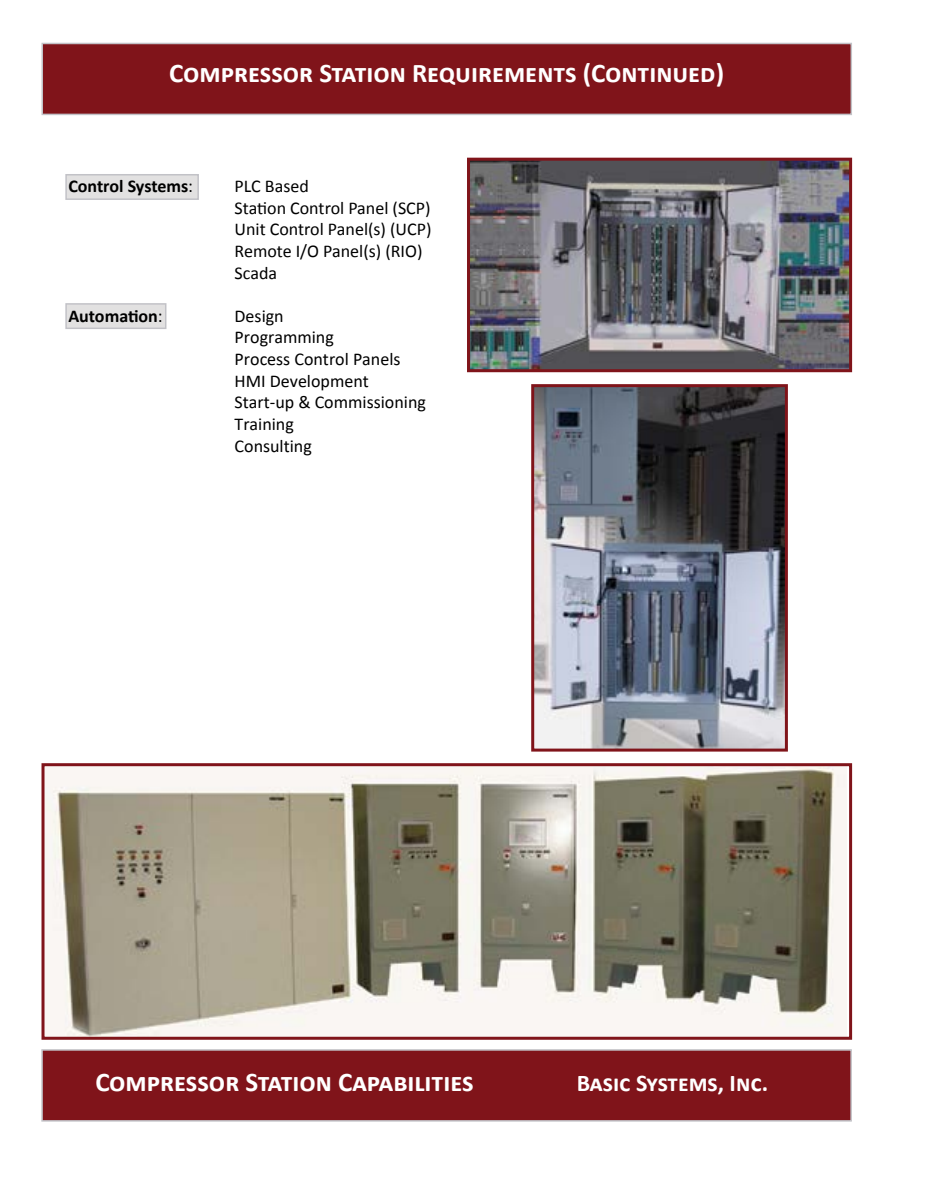
<style>
.page{position:relative;width:928px;height:1183px;background:#fff}
.page>*{position:absolute;margin:0;border:0;box-sizing:border-box;transform-origin:0 0}
.t1{font:700 27px "Calibri";color:#fff}
.t2{font:700 24px "Calibri";color:#fff}
.t3{font:18px/21.6px "Calibri";color:#000}
.t4{font:700 18px "Calibri";letter-spacing:-.005em;color:#000}
.s1{font-weight:400}
</style>
<div class="page">
<div style="left:41px;top:43px;width:810px;height:72px;background:#80141a;border:2px solid #c2c2c7"></div>
<div style="left:65px;top:174px;width:134px;height:26px;background:#e2e1e1;border:2px solid #c2c2c7"></div>
<div style="left:41px;top:1048px;width:810px;height:73px;background:#80141a;border:2px solid #c2c2c7"></div>
<img style="left:45px;top:767px;width:801px;height:268px">
<div style="left:41px;top:763px;width:810px;height:276px;border:3px solid #80141a"></div>
<img style="left:471px;top:162px;width:376px;height:206px">
<div style="left:467px;top:158px;width:384px;height:214px;border:3px solid #80141a"></div>
<img style="left:535px;top:388px;width:248px;height:359px">
<div style="left:531px;top:384px;width:256px;height:367px;border:3px solid #80141a"></div>
<div style="left:65px;top:303px;width:101px;height:26px;background:#e2e1e1;border:2px solid #c2c2c7"></div>
<h1 class="t1" style="left:169px;top:56px;width:556px">Compressor Station Requirements (Continued)</h1>
<p class="t4" style="left:68px;top:175px;width:126px">Control Systems<span class="s1">:</span></p>
<p class="t4" style="left:68px;top:304px;width:96px">Automation<span class="s1">:</span></p>
<p class="t3" style="left:234px;top:175px;width:198px">PLC Based<br>Station Control Panel (SCP)<br>Unit Control Panel(s) (UCP)<br>Remote I/O Panel(s) (RIO)<br>Scada</p>
<p class="t3" style="left:234px;top:304px;width:193px">Design<br>Programming<br>Process Control Panels<br>HMI Development<br>Start-up &amp; Commissioning<br>Training<br>Consulting</p>
<h1 class="t1" style="left:95px;top:1064px;width:379px">Compressor Station Capabilities</h1>
<h2 class="t2" style="left:576px;top:1067px;width:193px">Basic Systems, Inc.</h2>
</div>
